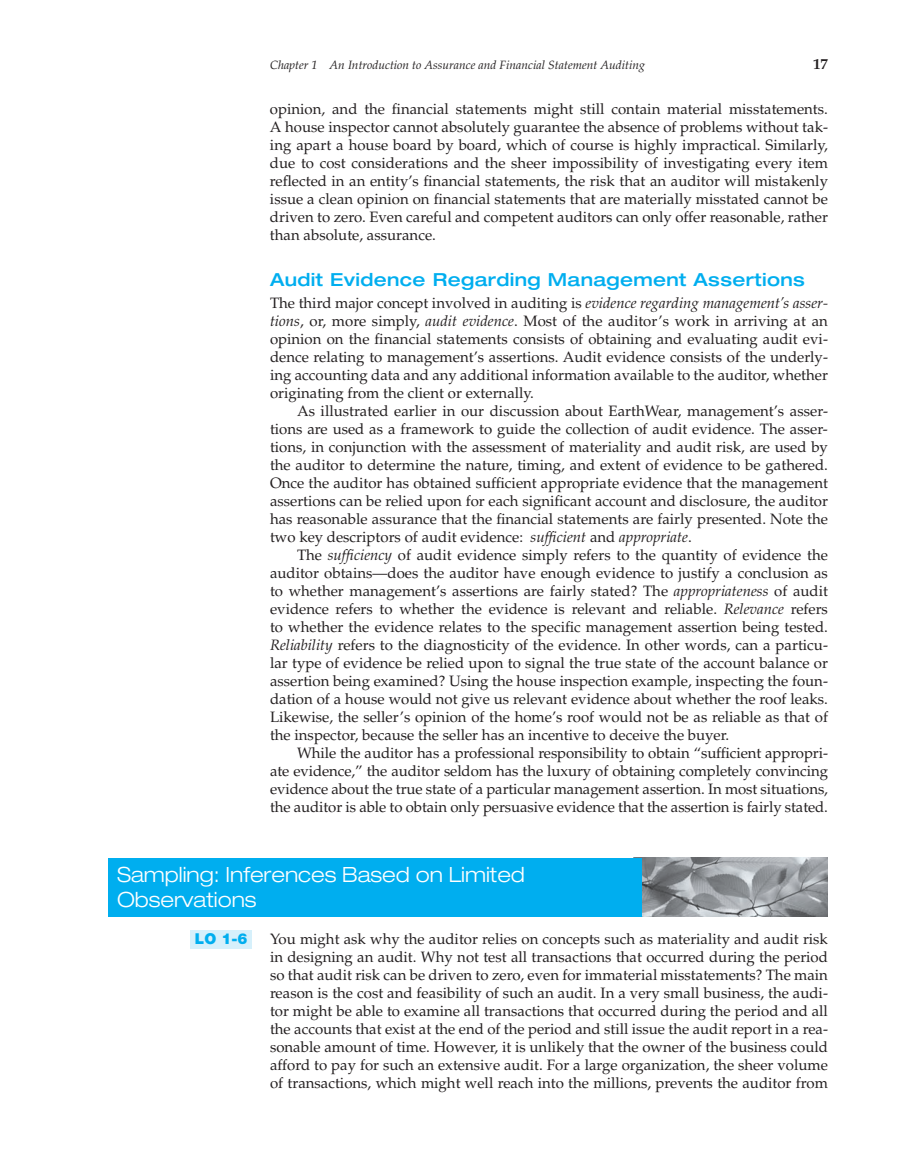
<style>
.page{position:relative;width:918px;height:1175px;background:#fff}
.page>*{position:absolute;margin:0;border:0;box-sizing:border-box;transform-origin:0 0}
.t1{font:300 expanded 21px/25.5px "Helvetica Neue LT Std";color:#fff}
.t2{font:500 expanded 18px "Helvetica Neue LT Std";letter-spacing:.02em;color:#00aeef}
.t3{font:15px/18px "Palatino LT Std";color:#231f20;text-align:justify}
.t4{font:900 15px "Helvetica Neue LT Std";color:#00aeef}
.t5{font:700 15px "Palatino LT Std";color:#231f20}
.t6{font:italic 12px "Palatino LT Std";color:#231f20}
.s1{font-style:italic}
</style>
<div class="page">
<img style="left:642px;top:858px;width:186px;height:58px">
<div style="left:108px;top:858px;width:534px;height:58px;background:#00aeef"></div>
<div style="left:190px;top:930px;width:62px;height:18px;background:#d6f0fb"></div>
<p class="t6" style="left:270px;top:61px;width:377px">Chapter 1 An Introduction to Assurance and Financial Statement Auditing</p>
<p class="t5" style="left:813px;top:59px;width:16px">17</p>
<p class="t3" style="left:270px;top:102px;width:560px">opinion, and the financial statements might still contain material misstatements.<br>A house inspector cannot absolutely guarantee the absence of problems without tak&shy;ing apart a house board by board, which of course is highly impractical. Similarly, due to cost considerations and the sheer impossibility of investigating every item reflected in an entity’s financial statements, the risk that an auditor will mistakenly issue a clean opinion on financial statements that are materially misstated cannot be driven to zero. Even careful and competent auditors can only offer reasonable, rather than absolute, assurance.</p>
<p class="t2" style="left:270px;top:272px;width:536px">Audit Evidence Regarding Management Assertions</p>
<p class="t3" style="left:270px;top:296px;width:560px">The third major concept involved in auditing is <span class="s1">evidence regarding management’s asser&shy;tions</span>, or, more simply, <span class="s1">audit evidence</span>. Most of the auditor’s work in arriving at an opinion on the financial statements consists of obtaining and evaluating audit evi&shy;dence relating to management’s assertions. Audit evidence consists of the underly&shy;ing accounting data and any additional information available to the auditor, whether originating from the client or externally.</p>
<p class="t3" style="left:270px;top:404px;width:560px;text-indent:27px">As illustrated earlier in our discussion about EarthWear, management’s asser&shy;tions are used as a framework to guide the collection of audit evidence. The asser&shy;tions, in conjunction with the assessment of materiality and audit risk, are used by the auditor to determine the nature, timing, and extent of evidence to be gathered.<br>Once the auditor has obtained sufficient appropriate evidence that the management assertions can be relied upon for each significant account and disclosure, the auditor has reasonable assurance that the financial statements are fairly presented. Note the two key descriptors of audit evidence: <span class="s1">sufficient</span> and <span class="s1">appropriate</span>.</p>
<p class="t3" style="left:270px;top:548px;width:560px;text-indent:27px">The <span class="s1">sufficiency</span> of audit evidence simply refers to the quantity of evidence the auditor obtains—does the auditor have enough evidence to justify a conclusion as to whether management’s assertions are fairly stated? The <span class="s1">appropriateness</span> of audit evidence refers to whether the evidence is relevant and reliable. <span class="s1">Relevance</span> refers to whether the evidence relates to the specific management assertion being tested.<br><span class="s1">Reliability</span> refers to the diagnosticity of the evidence. In other words, can a particu&shy;lar type of evidence be relied upon to signal the true state of the account balance or assertion being examined? Using the house inspection example, inspecting the foun&shy;dation of a house would not give us relevant evidence about whether the roof leaks.<br>Likewise, the seller’s opinion of the home’s roof would not be as reliable as that of the inspector, because the seller has an incentive to deceive the buyer.</p>
<p class="t3" style="left:270px;top:746px;width:560px;text-indent:27px">While the auditor has a professional responsibility to obtain “sufficient appropri&shy;ate evidence,” the auditor seldom has the luxury of obtaining completely convincing evidence about the true state of a particular management assertion. In most situations, the auditor is able to obtain only persuasive evidence that the assertion is fairly stated.</p>
<h1 class="t1" style="left:117px;top:863px;width:409px">Sampling: Inferences Based on Limited<br>Observations</h1>
<p class="t3" style="left:270px;top:931px;width:560px">You might ask why the auditor relies on concepts such as materiality and audit risk in designing an audit. Why not test all transactions that occurred during the period so that audit risk can be driven to zero, even for immaterial misstatements? The main reason is the cost and feasibility of such an audit. In a very small business, the audi&shy;tor might be able to examine all transactions that occurred during the period and all the accounts that exist at the end of the period and still issue the audit report in a rea&shy;sonable amount of time. However, it is unlikely that the owner of the business could afford to pay for such an extensive audit. For a large organization, the sheer volume of transactions, which might well reach into the millions, prevents the auditor from</p>
<p class="t4" style="left:195px;top:933px;width:54px">LO 1-6</p>
</div>
